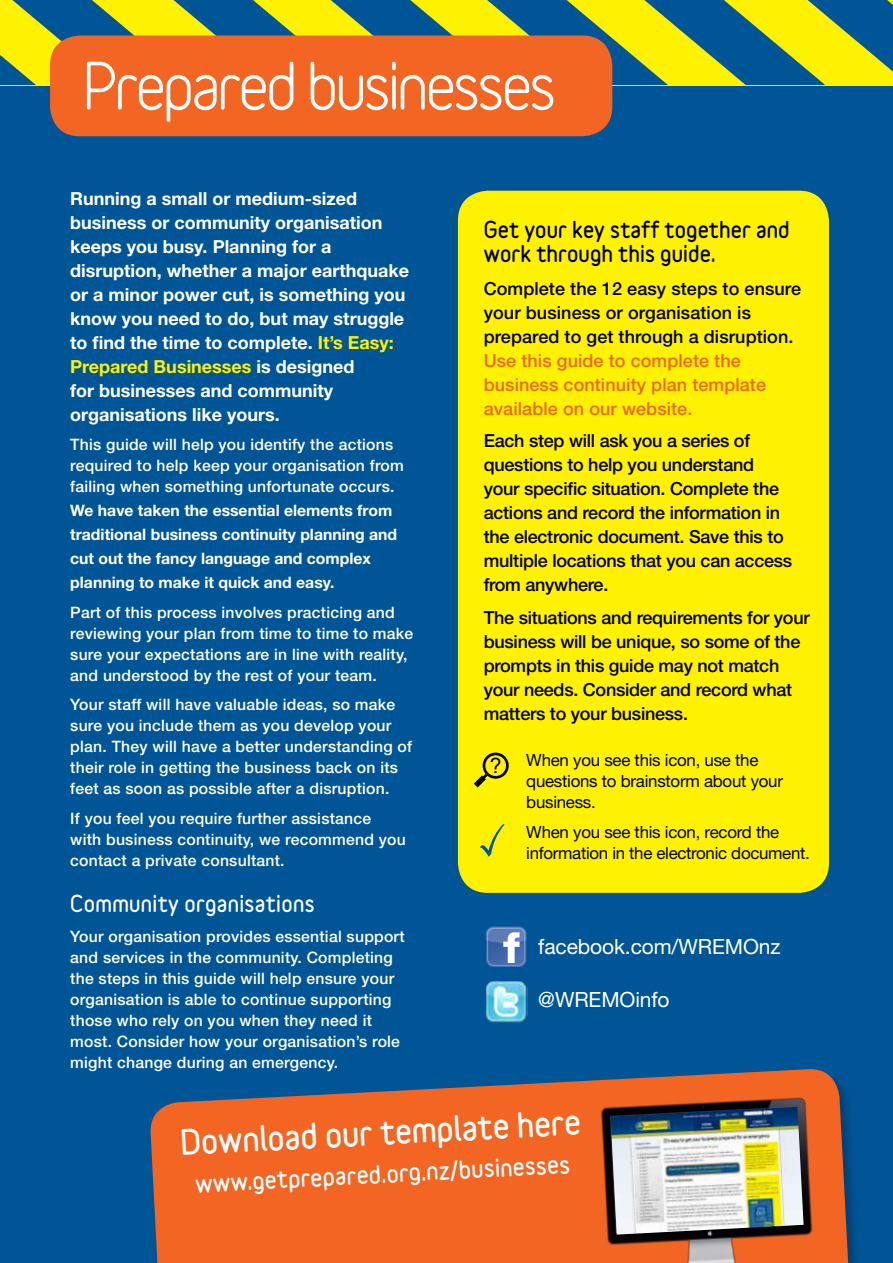
<style>
.page{position:relative;width:893px;height:1263px;background:#005596}
.page>*{position:absolute;margin:0;border:0;box-sizing:border-box;transform-origin:0 0}
.t1{font:700 61.5px "Variable";letter-spacing:-.05em;color:#fff}
.t2{font:900 31.5px "Variable";color:#fff}
.t3{font:900 22.5px "Variable";color:#fff}
.t4{font:900 21px/24px "Variable";letter-spacing:.005em;color:#000}
.t5{font:21px "Helvetica Neue";letter-spacing:-.005em;color:#fff}
.t6{font:900 21px "Variable";letter-spacing:.015em;color:#fff}
.t7{font:21px "Arial";color:#000}
.t8{font:500 18px/24px "Helvetica Neue";letter-spacing:-.015em;color:#000}
.t9{font:700 18px/24px "Helvetica Neue";color:#fff}
.t10{font:500 18px/24px "Helvetica Neue";letter-spacing:.005em;color:#000}
.t11{font:500 18px/24px "Helvetica Neue";letter-spacing:.005em;color:#f26522}
.t12{font:16.8px/21px "Helvetica Neue";letter-spacing:-.015em;color:#000}
.t13{font:500 15.75px/21px "Helvetica Neue";letter-spacing:.015em;color:#fff}
.t14{font:700 15.75px/24px "Helvetica Neue";color:#fff}
.s1{color:#fff200}
</style>
<div class="page">
<svg style="left:0;top:0;width:893px;height:85px"></svg>
<div style="left:458px;top:191px;width:371px;height:702px;background:#fff200;border-radius:30px"></div>
<svg style="left:486px;top:927px;width:40px;height:40px;background:#6f8bbe"></svg>
<img style="left:485px;top:981px;width:43px;height:42px">
<div style="left:50px;top:36px;width:562px;height:100px;background:#f26522;border-radius:30px"></div>
<svg style="left:473px;top:752px;width:36px;height:36px"></svg>
<svg style="left:150px;top:1069px;width:702px;height:194px;background:#ce6232"></svg>
<img style="left:594px;top:1090px;width:230px;height:173px">
<img style="left:611px;top:1107px;width:193px;height:127px">
<h1 class="t1" style="left:82px;top:49px;width:476px">Prepared businesses</h1>
<p class="t9" style="left:70px;top:186px;width:340px">Running a small or medium-sized business or community organisation keeps you busy. Planning for a disruption, whether a major earthquake or a minor power cut, is something you know you need to do, but may struggle to find the time to complete. <span class="s1">It’s Easy:<br>Prepared Businesses</span> is designed<br>for businesses and community organisations like yours.</p>
<p class="t13" style="left:70px;top:434px;width:335px">This guide will help you identify the actions required to help keep your organisation from failing when something unfortunate occurs.</p>
<p class="t14" style="left:70px;top:498px;width:328px">We have taken the essential elements from traditional business continuity planning and cut out the fancy language and complex planning to make it quick and easy.</p>
<p class="t13" style="left:70px;top:602px;width:345px">Part of this process involves practicing and reviewing your plan from time to time to make sure your expectations are in line with reality, and understood by the rest of your team.</p>
<p class="t13" style="left:70px;top:694px;width:343px">Your staff will have valuable ideas, so make sure you include them as you develop your plan. They will have a better understanding of their role in getting the business back on its feet as soon as possible after a disruption.</p>
<p class="t13" style="left:70px;top:807px;width:337px">If you feel you require further assistance with business continuity, we recommend you contact a private consultant.</p>
<h3 class="t6" style="left:70px;top:890px;width:246px">Community organisations</h3>
<p class="t13" style="left:70px;top:926px;width:336px">Your organisation provides essential support and services in the community. Completing the steps in this guide will help ensure your organisation is able to continue supporting those who rely on you when they need it most. Consider how your organisation’s role might change during an emergency.</p>
<h3 class="t4" style="left:484px;top:217px;width:307px">Get your key staff together and work through this guide.</h3>
<p class="t10" style="left:484px;top:276px;width:319px">Complete the 12 easy steps to ensure your business or organisation is prepared to get through a disruption.</p>
<p class="t11" style="left:484px;top:348px;width:284px">Use this guide to complete the business continuity plan template available on our website.</p>
<p class="t8" style="left:484px;top:429px;width:310px">Each step will ask you a series of questions to help you understand your specific situation. Complete the actions and record the information in the electronic document. Save this to multiple locations that you can access from anywhere.</p>
<p class="t8" style="left:484px;top:605px;width:327px">The situations and requirements for your business will be unique, so some of the prompts in this guide may not match your needs. Consider and record what matters to your business.</p>
<p class="t12" style="left:526px;top:750px;width:258px">When you see this icon, use the questions to brainstorm about your business.</p>
<p class="t12" style="left:526px;top:821px;width:285px">When you see this icon, record the information in the electronic document.</p>
<h3 class="t7" style="left:490px;top:752px;width:13px">?</h3>
<h3 class="t5" style="left:538px;top:934px;width:244px">facebook.com/WREMOnz</h3>
<h3 class="t5" style="left:538px;top:987px;width:133px">@WREMOinfo</h3>
<h2 class="t2" style="left:179px;top:1122px;width:403px;rotate:-3deg">Download our template here</h2>
<h3 class="t3" style="left:194px;top:1169px;width:377px;rotate:-3deg">www.getprepared.org.nz/businesses</h3>
</div>
